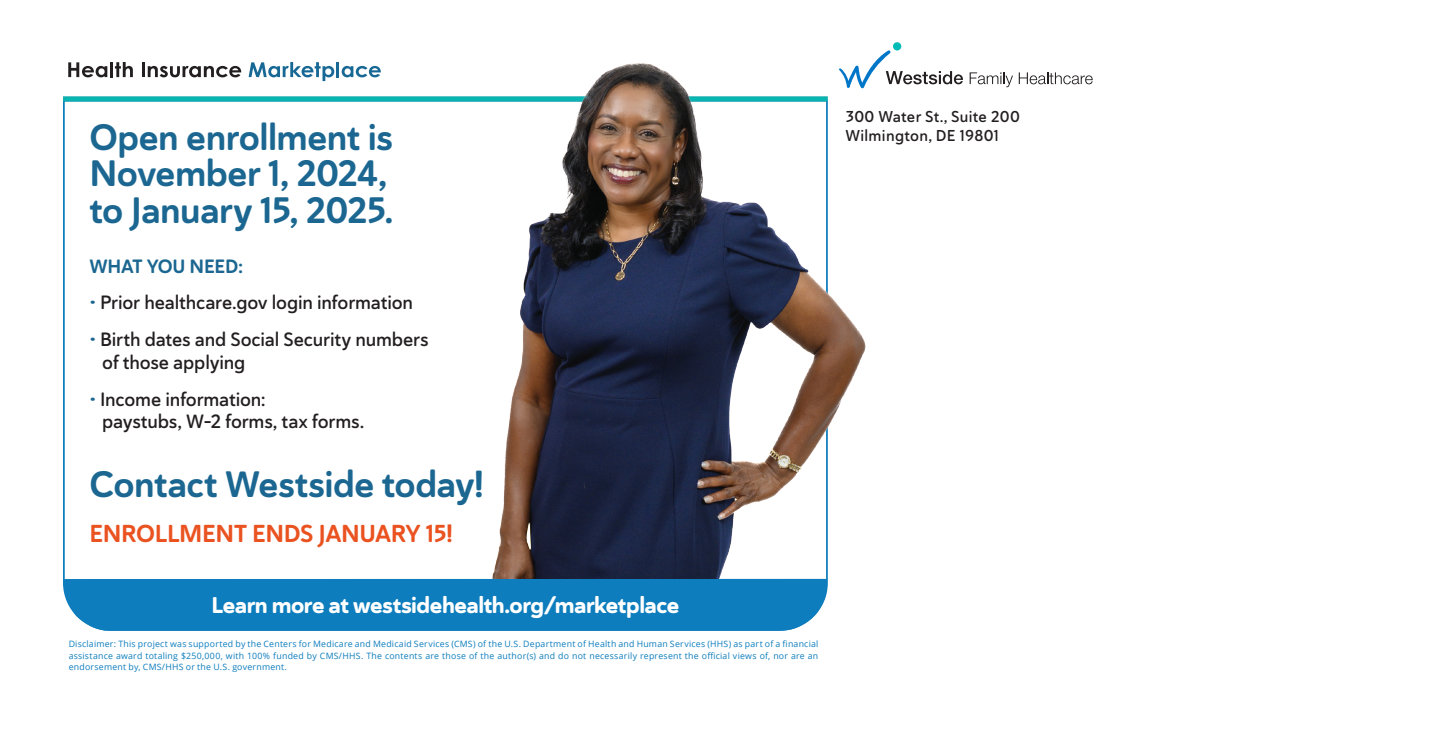
<style>
.page{position:relative;width:1449px;height:756px;background:#fff}
.page>*{position:absolute;margin:0;border:0;box-sizing:border-box;transform-origin:0 0}
.Body{font:36.75px/36.8px "Haboro Soft Nor Bol";letter-spacing:-.015em;color:#1b6791}
.Body-2{font:24.5px "Haboro Soft Nor Bol";letter-spacing:-.02em;color:#ea5220}
.t1{font:22.75px "Haboro Soft Nor Ex B";letter-spacing:-.02em;color:#fff}
.Body-3{font:19.25px/22.8px "Haboro Soft Nor Dem";letter-spacing:-.01em;color:#231f20}
.Body-4{font:19.25px "Haboro Soft Nor Bol";letter-spacing:-.015em;color:#1b6791}
.t2{font:15.75px "Haboro Soft Nor Dem";letter-spacing:.02em;color:#231f20}
.Body-5{font:8.75px/11.5px "Open Sans";letter-spacing:.025em;color:#0d7dbd;text-align:justify}
.s1{font-family:"Haboro Soft Nor Bol";color:#1b6791}
</style>
<div class="page">
<div style="left:64px;top:579px;width:763px;height:52px;background:#0d7dbd"></div>
<svg style="left:63px;top:96px;width:343px;height:6px;background:#21b6b6"></svg>
<svg style="left:68px;top:62px;width:39px;height:15px"></svg>
<hr style="left:110px;top:62px;width:3px;height:15px;background:#231f20">
<svg style="left:115px;top:62px;width:18px;height:15px"></svg>
<hr style="left:142px;top:62px;width:3px;height:15px;background:#231f20">
<svg style="left:148px;top:66px;width:93px;height:11px"></svg>
<svg style="left:249px;top:62px;width:132px;height:19px"></svg>
<div style="left:893px;top:42px;width:8px;height:8px;background:#00bbb5;border-radius:50%"></div>
<svg style="left:868px;top:50px;width:95px;height:35px"></svg>
<svg style="left:970px;top:72px;width:43px;height:15px"></svg>
<svg style="left:1019px;top:72px;width:74px;height:12px"></svg>
<img style="left:406px;top:63px;width:462px;height:516px">
<p class="Body" style="left:89px;top:118px;width:305px">Open enrollment is<br>November 1, 2024,</p>
<p class="Body" style="left:89px;top:192px;width:306px">to January 15, 2025.</p>
<p class="Body-4" style="left:89px;top:253px;width:155px">WHAT YOU NEED:</p>
<p class="Body-3" style="left:89px;top:291px;width:325px"><span class="s1">•</span> Prior healthcare.gov login information</p>
<p class="Body-3" style="left:89px;top:328px;width:341px"><span class="s1">•</span> Birth dates and Social Security numbers</p>
<p class="Body-3" style="left:102px;top:351px;width:145px">of those applying</p>
<p class="Body-3" style="left:102px;top:388px;width:264px;text-indent:-13px"><span class="s1">•</span> Income information:<br>paystubs, W-2 forms, tax forms.</p>
<p class="Body" style="left:89px;top:466px;width:396px">Contact Westside today!</p>
<p class="Body-2" style="left:89px;top:517px;width:365px">ENROLLMENT ENDS JANUARY 15!</p>
<p class="t1" style="left:212px;top:590px;width:469px">Learn more at westsidehealth.org/marketplace</p>
<p class="Body-5" style="left:69px;top:638px;width:751px">Disclaimer: This project was supported by the Centers for Medicare and Medicaid Services (CMS) of the U.S. Department of Health and Human Services (HHS) as part of a financial assistance award totaling $250,000, with 100% funded by CMS/HHS. The contents are those of the author(s) and do not necessarily represent the official views of, nor are an endorsement by, CMS/HHS or the U.S. government.</p>
<p class="t2" style="left:845px;top:106px;width:176px">300 Water St., Suite 200</p>
<p class="t2" style="left:845px;top:125px;width:155px">Wilmington, DE 19801</p>
</div>
